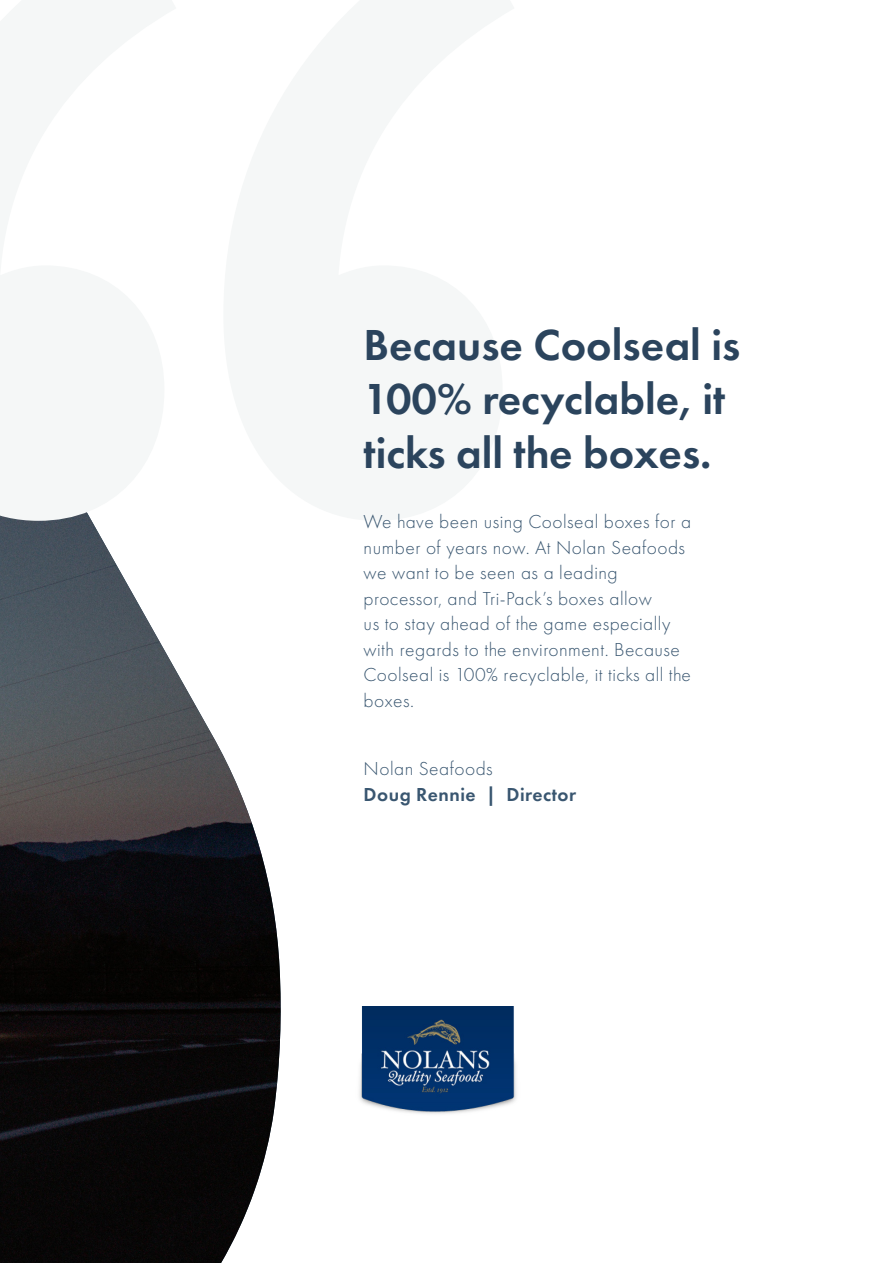
<style>
.page{position:relative;width:893px;height:1263px;background:#fff}
.page>*{position:absolute;margin:0;border:0;box-sizing:border-box;transform-origin:0 0}
.t1{font:600 45px/54px "Futura PT";color:#2b445d}
.t2{font:300 19.5px/25.5px "Futura PT";letter-spacing:.025em;color:#395670}
.t3{font:600 19.5px/25.5px "Futura PT";letter-spacing:.025em;color:#395670}
.s1{font-weight:300}
</style>
<div class="page">
<img style="left:0;top:521px;width:281px;height:742px">
<img style="left:359px;top:1007px;width:158px;height:107px">
<p class="t1" style="left:364px;top:317px;width:378px">Because Coolseal is<br>100% recyclable, it ticks all the boxes.</p>
<p class="t2" style="left:364px;top:509px;width:329px">We have been using Coolseal boxes for a number of years now. At Nolan Seafoods we want to be seen as a leading processor, and Tri-Pack’s boxes allow<br>us to stay ahead of the game especially with regards to the environment. Because Coolseal is 100% recyclable, it ticks all the boxes.</p>
<p class="t3" style="left:364px;top:755px;width:214px"><span class="s1">Nolan Seafoods<br></span>Doug Rennie | Director</p>
</div>
